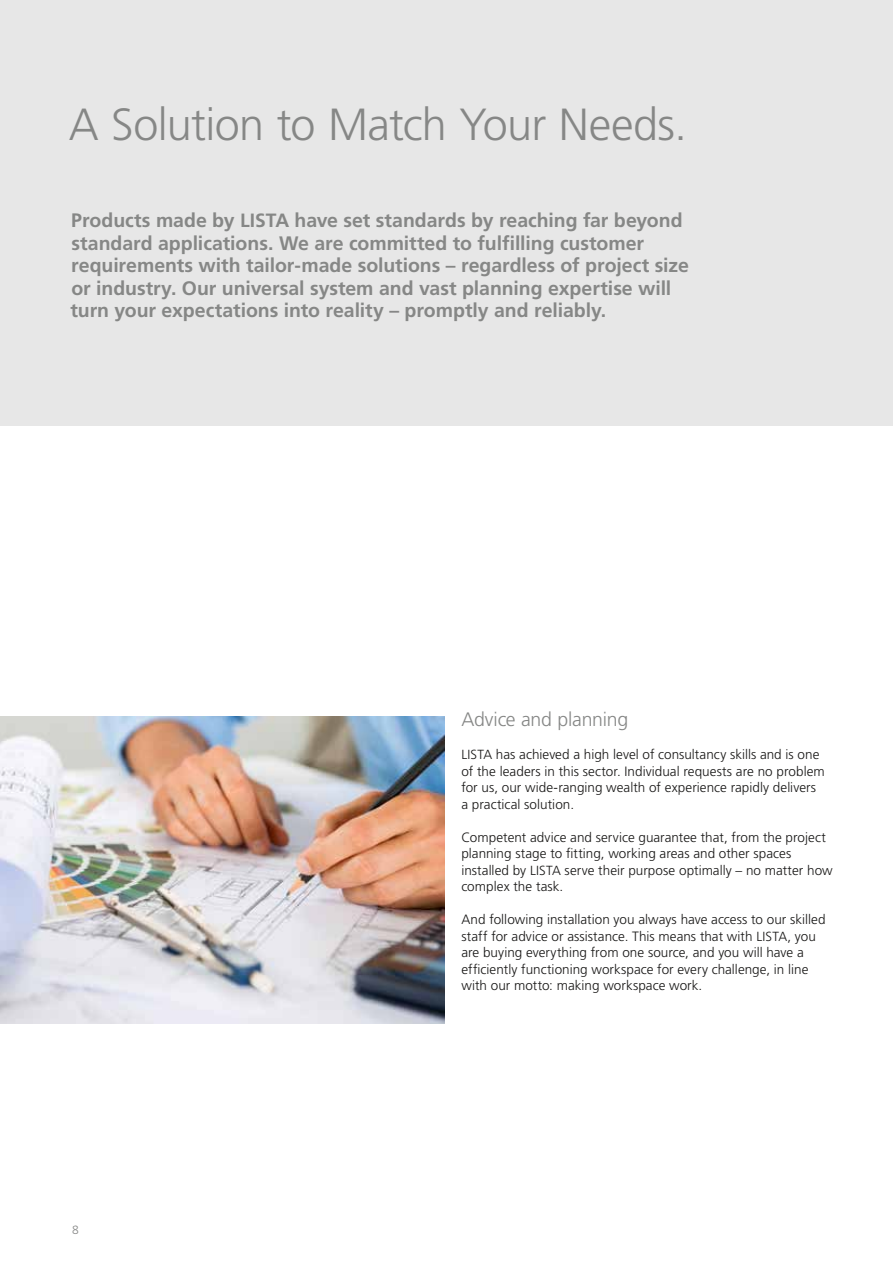
<style>
.page{position:relative;width:893px;height:1263px;background:#fff}
.page>*{position:absolute;margin:0;border:0;box-sizing:border-box;transform-origin:0 0}
.t1{font:300 45px "Frutiger LT Std";letter-spacing:-.015em;color:#868786}
.t2{font:700 19.5px/22.5px "Frutiger LT Std";letter-spacing:-.005em;color:#868786}
.t3{font:300 19.5px "Frutiger LT Std";letter-spacing:-.015em;color:#868786}
.t4{font:300 13.5px/16.5px "Frutiger LT Std";letter-spacing:.005em;color:#181716}
.t5{font:300 12px "Frutiger LT Std";color:#868786}
.s1{font-size:19.2px}
.s2{font-size:13.2px}
</style>
<div class="page">
<div style="left:0;top:0;width:893px;height:425px;background:#e7e7e7"></div>
<img style="left:0;top:717px;width:444px;height:306px">
<h1 class="t1" style="left:69px;top:99px;width:620px">A Solution to Match Your Needs.</h1>
<p class="t2" style="left:70px;top:209px;width:620px">Products made by <span class="s1">LISTA</span> have set standards by reaching far beyond standard applications. We are committed to fulfilling customer requirements with tailor-made solutions – regardless of project size or industry. Our universal system and vast planning expertise will turn your expectations into reality – promptly and reliably.</p>
<p class="t5" style="left:72px;top:1223px;width:8px">8</p>
<h2 class="t3" style="left:461px;top:708px;width:168px">Advice and planning</h2>
<p class="t4" style="left:461px;top:746px;width:365px"><span class="s2">LISTA</span> has achieved a high level of consultancy skills and is one of the leaders in this sector. Individual requests are no problem for us, our wide-ranging wealth of experience rapidly delivers a practical solution.</p>
<p class="t4" style="left:461px;top:829px;width:373px">Competent advice and service guarantee that, from the project planning stage to fitting, working areas and other spaces installed by <span class="s2">LISTA</span> serve their purpose optimally – no matter how complex the task.</p>
<p class="t4" style="left:461px;top:911px;width:366px">And following installation you always have access to our skilled staff for advice or assistance. This means that with <span class="s2">LISTA</span>, you are buying everything from one source, and you will have a efficiently functioning workspace for every challenge, in line with our motto: making workspace work.</p>
</div>
